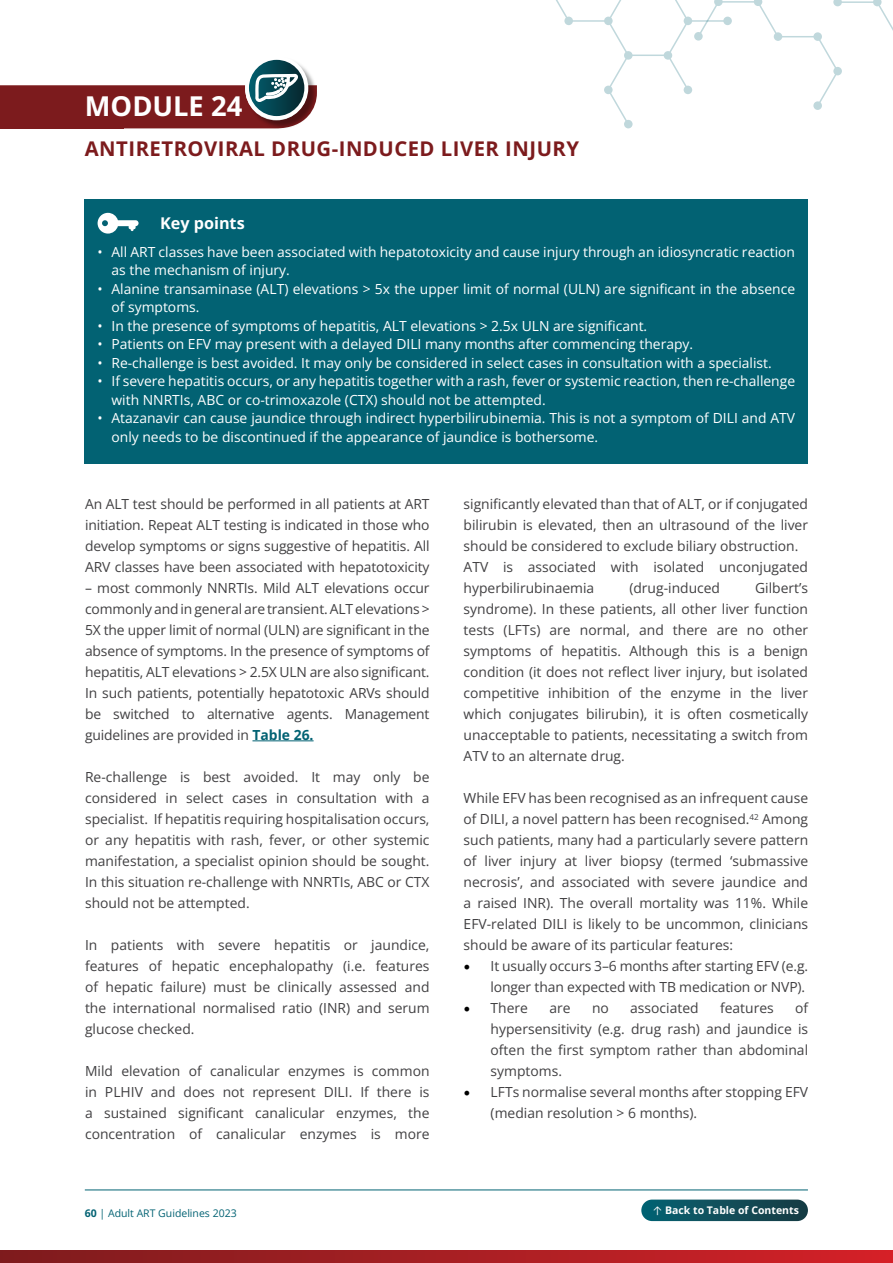
<style>
.page{position:relative;width:893px;height:1263px;background:#fff}
.page>*{position:absolute;margin:0;border:0;box-sizing:border-box;transform-origin:0 0}
.t1{font:27.3px "Open Sans";color:#fff}
.t2{font:20.25px "Open Sans";letter-spacing:.025em;color:#7c1b1d}
.t3{font:16.2px "Open Sans";color:#fff}
.t4{font:13.95px/21px "Open Sans";color:#414042;text-align:justify}
.t5{font:13.95px/18.5px "Open Sans";color:#fff}
.t6{font:10.5px "Open Sans";color:#026273}
.t7{font:10.5px "Open Sans";color:#fff}
.s1{color:#026273}
.s2{font-family:"Minion Pro";font-size:18px;color:#000}
.s3{font-family:"Calibri"}
</style>
<div class="page">
<div style="left:245px;top:56px;width:63px;height:64px;border:4px solid #fff;border-radius:50%"></div>
<hr style="left:252px;top:740px;width:62px;height:1px;background:#026273">
<div style="left:624px;top:120px;width:9px;height:8px;background:#c0d8dc;border-radius:50%"></div>
<svg style="left:556px;top:0;width:337px;height:125px"></svg>
<div style="left:85px;top:199px;width:723px;height:264px;background:#026273"></div>
<svg style="left:0;top:63px;width:317px;height:171px"></svg>
<svg style="left:0;top:1251px;width:892px;height:12px;background:#a81e22"></svg>
<svg style="left:892px;top:1251px;width:1px;height:12px"></svg>
<hr style="left:85px;top:1189px;width:723px;height:1px;background:#026273">
<div style="left:641px;top:1199px;width:167px;height:22px;background:linear-gradient(to right,#076373,#193b43);border-radius:11px"></div>
<h1 class="t1" style="left:85px;top:88px;width:159px">MODULE 24</h1>
<h2 class="t2" style="left:85px;top:135px;width:496px">ANTIRETROVIRAL DRUG-INDUCED LIVER INJURY</h2>
<p class="t3" style="left:160px;top:212px;width:86px">Key points</p>
<p class="t5" style="left:111px;top:242px;width:685px;text-indent:-14px">• All ART classes have been associated with hepatotoxicity and cause injury through an idiosyncratic reaction as the mechanism of injury.</p>
<p class="t5" style="left:111px;top:279px;width:685px;text-indent:-14px">• Alanine transaminase (ALT) elevations &gt; 5x the upper limit of normal (ULN) are significant in the absence of symptoms.</p>
<p class="t5" style="left:98px;top:316px;width:551px">• In the presence of symptoms of hepatitis, ALT elevations &gt; 2.5x ULN are significant.</p>
<p class="t5" style="left:98px;top:335px;width:597px">• Patients on EFV may present with a delayed DILI many months after commencing therapy.</p>
<p class="t5" style="left:98px;top:353px;width:676px">• Re-challenge is best avoided. It may only be considered in select cases in consultation with a specialist.</p>
<p class="t5" style="left:111px;top:372px;width:685px;text-indent:-14px">• If severe hepatitis occurs, or any hepatitis together with a rash, fever or systemic reaction, then re-challenge with NNRTIs, ABC or co-trimoxazole (CTX) should not be attempted.</p>
<p class="t5" style="left:111px;top:409px;width:685px;text-indent:-14px">• Atazanavir can cause jaundice through indirect hyperbilirubinemia. This is not a symptom of DILI and ATV only needs to be discontinued if the appearance of jaundice is bothersome.</p>
<p class="t4" style="left:85px;top:493px;width:346px">An ALT test should be performed in all patients at ART initiation. Repeat ALT testing is indicated in those who develop symptoms or signs suggestive of hepatitis. All ARV classes have been associated with hepatotoxicity</p>
<p class="t4" style="left:85px;top:577px;width:346px">– most commonly NNRTIs. Mild ALT elevations occur commonly and in general are transient. ALT elevations &gt; 5X the upper limit of normal (ULN) are significant in the absence of symptoms. In the presence of symptoms of hepatitis, ALT elevations &gt; 2.5X ULN are also significant.<br>In such patients, potentially hepatotoxic ARVs should be switched to alternative agents. Management guidelines are provided in <span class="s1">Table 26.</span></p>
<p class="t4" style="left:85px;top:766px;width:346px">Re-challenge is best avoided. It may only be considered in select cases in consultation with a specialist. If hepatitis requiring hospitalisation occurs, or any hepatitis with rash, fever, or other systemic manifestation, a specialist opinion should be sought.<br>In this situation re-challenge with NNRTIs, ABC or CTX should not be attempted.</p>
<p class="t4" style="left:85px;top:934px;width:346px">In patients with severe hepatitis or jaundice, features of hepatic encephalopathy (i.e. features of hepatic failure) must be clinically assessed and the international normalised ratio (INR) and serum glucose checked.</p>
<p class="t4" style="left:85px;top:1060px;width:346px">Mild elevation of canalicular enzymes is common in PLHIV and does not represent DILI. If there is a sustained significant canalicular enzymes, the concentration of canalicular enzymes is more</p>
<p class="t4" style="left:464px;top:493px;width:346px;text-align:left">significantly elevated than that of ALT, or if conjugated bilirubin is elevated, then an ultrasound of the liver should be considered to exclude biliary obstruction.<br>ATV is associated with isolated unconjugated hyperbilirubinaemia</p>
<p class="t4" style="left:464px;top:577px;width:346px;text-indent:292px">Gilbert’s syndrome). In these patients, all other liver function tests (LFTs) are normal, and there are no other symptoms of hepatitis. Although this is a benign condition (it does not reflect liver injury, but isolated competitive inhibition of the enzyme in the liver which conjugates bilirubin), it is often cosmetically unacceptable to patients, necessitating a switch from ATV to an alternate drug.</p>
<p class="t4" style="left:464px;top:787px;width:346px">While EFV has been recognised as an infrequent cause of DILI, a novel pattern has been recognised.<sup>42</sup> Among such patients, many had a particularly severe pattern of liver injury at liver biopsy (termed ‘submassive necrosis’, and associated with severe jaundice and a raised INR). The overall mortality was 11%. While EFV-related DILI is likely to be uncommon, clinicians should be aware of its particular features:</p>
<p class="t4" style="left:464px;top:955px;width:346px;text-align:right"><span class="s2">•</span> It usually occurs 3–6 months after starting EFV (e.g. longer than expected with TB medication or NVP).</p>
<p class="t4" style="left:464px;top:997px;width:66px"><span class="s2">•</span> There</p>
<p class="t4" style="left:549px;top:997px;width:23px">are</p>
<p class="t4" style="left:592px;top:997px;width:18px">no</p>
<p class="t4" style="left:630px;top:997px;width:70px">associated</p>
<p class="t4" style="left:720px;top:997px;width:55px">features</p>
<p class="t4" style="left:629px;top:577px;width:92px">(drug-induced</p>
<p class="t4" style="left:491px;top:997px;width:319px;text-indent:305px">of hypersensitivity (e.g. drug rash) and jaundice is often the first symptom rather than abdominal symptoms.</p>
<p class="t4" style="left:491px;top:1081px;width:319px;text-indent:-27px"><span class="s2">•</span> LFTs normalise several months after stopping EFV (median resolution &gt; 6 months).</p>
<p class="t6" style="left:85px;top:1206px;width:153px">60 | Adult ART Guidelines 2023</p>
<p class="t7" style="left:653px;top:1203px;width:148px"><span class="s3">↑</span> Back to Table of Contents</p>
</div>
